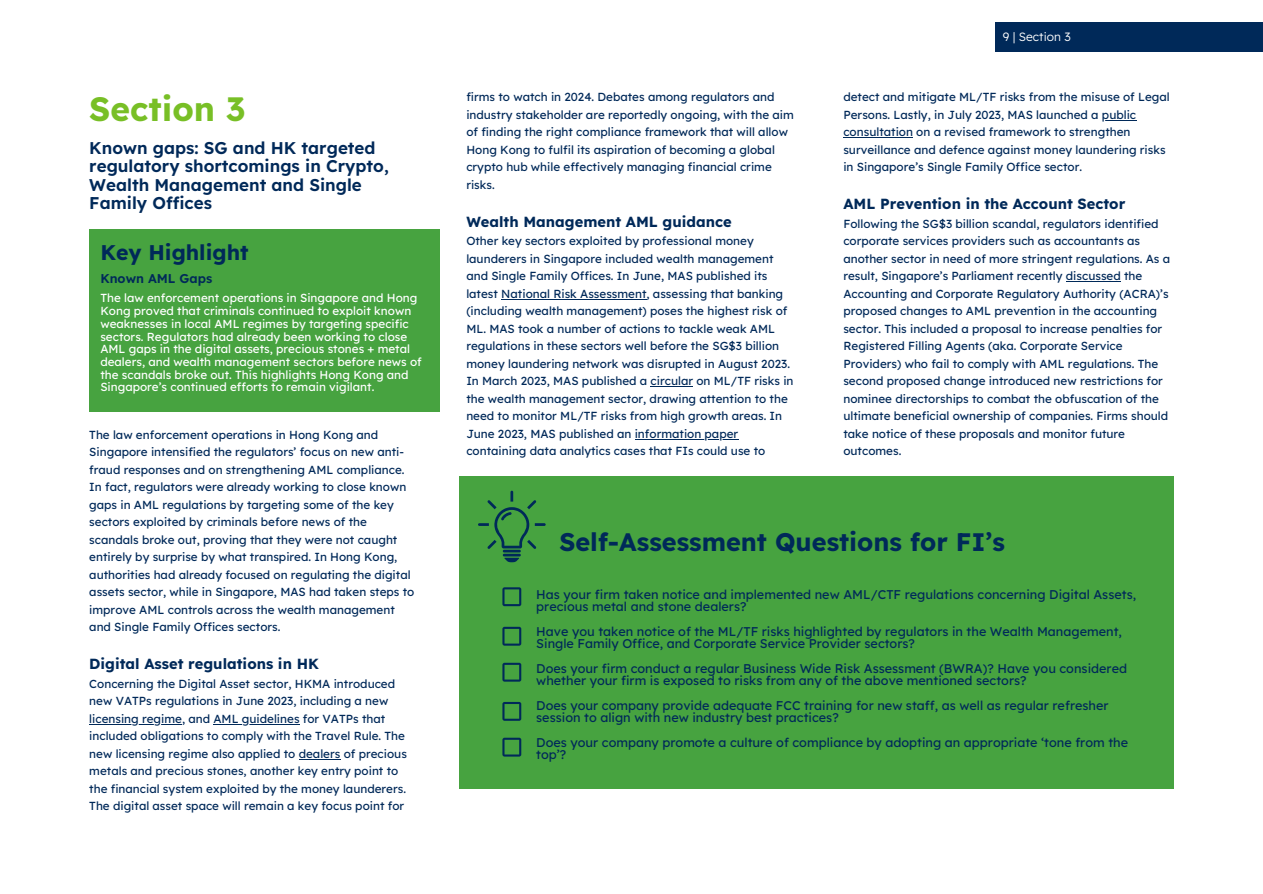
<style>
.page{position:relative;width:1263px;height:894px;background:#fff}
.page>*{position:absolute;margin:0;border:0;box-sizing:border-box;transform-origin:0 0}
.t1{font:700 33.45px "Lexend";color:#78bf26}
.t2{font:700 25.35px "Lexend";color:#002959}
.t3{font:700 21.15px "Lexend";color:#002959}
.t4{font:600 16.95px/18.3px "Lexend";color:#002959}
.t5{font:700 14.7px "Lexend";color:#002959}
.t6{font:600 12.75px "Lexend";color:#002959}
.t7{font:12.6px/12.3px "Lexend";color:#002959}
.t8{font:300 12px "Lexend";color:#fff}
.t9{font:11.7px/17.5px "Lexend";color:#002959}
.t10{font:11.7px/12.8px "Lexend";color:#fff}
</style>
<div class="page">
<hr style="left:89px;top:723px;width:93px;height:1px;background:#002959">
<hr style="left:213px;top:723px;width:87px;height:1px;background:#002959">
<hr style="left:299px;top:758px;width:41px;height:1px;background:#002959">
<hr style="left:501px;top:299px;width:146px;height:1px;background:#002959">
<hr style="left:651px;top:386px;width:42px;height:1px;background:#002959">
<hr style="left:635px;top:439px;width:103px;height:1px;background:#002959">
<hr style="left:1102px;top:120px;width:34px;height:1px;background:#002959">
<hr style="left:843px;top:137px;width:70px;height:1px;background:#002959">
<hr style="left:1066px;top:281px;width:55px;height:1px;background:#002959">
<div style="left:89px;top:229px;width:350px;height:183px;background:#47a340"></div>
<div style="left:459px;top:476px;width:714px;height:312px;background:#47a340"></div>
<svg style="left:478px;top:490px;width:67px;height:59px"></svg>
<hr style="left:503px;top:549px;width:18px;height:3px;background:#002959">
<hr style="left:503px;top:553px;width:18px;height:3px;background:#002959">
<svg style="left:504px;top:557px;width:15px;height:5px"></svg>
<svg style="left:502px;top:587px;width:19px;height:19px"></svg>
<svg style="left:502px;top:626px;width:19px;height:19px"></svg>
<svg style="left:502px;top:662px;width:19px;height:19px"></svg>
<svg style="left:502px;top:702px;width:19px;height:18px"></svg>
<svg style="left:502px;top:737px;width:19px;height:19px"></svg>
<div style="left:995px;top:22px;width:268px;height:30px;background:#002959"></div>
<p class="t8" style="left:1003px;top:29px;width:69px">9 | Section 3</p>
<p class="t1" style="left:89px;top:88px;width:158px">Section 3</p>
<p class="t9" style="left:466px;top:88px;width:329px">firms to watch in 2024. Debates among regulators and industry stakeholder are reportedly ongoing, with the aim of finding the right compliance framework that will allow Hong Kong to fulfil its aspiration of becoming a global crypto hub while effectively managing financial crime risks.</p>
<p class="t5" style="left:466px;top:212px;width:267px">Wealth Management AML guidance</p>
<p class="t9" style="left:466px;top:232px;width:329px">Other key sectors exploited by professional money launderers in Singapore included wealth management and Single Family Offices. In June, MAS published its latest National Risk Assessment, assessing that banking (including wealth management) poses the highest risk of ML. MAS took a number of actions to tackle weak AML regulations in these sectors well before the SG$3 billion money laundering network was disrupted in August 2023.<br>In March 2023, MAS published a circular on ML/TF risks in the wealth management sector, drawing attention to the need to monitor ML/TF risks from high growth areas. In June 2023, MAS published an information paper</p>
<p class="t9" style="left:466px;top:442px;width:300px">containing data analytics cases that FIs could use to</p>
<p class="t9" style="left:843px;top:88px;width:328px">detect and mitigate ML/TF risks from the misuse of Legal<br>Persons. Lastly, in July 2023, MAS launched a public</p>
<p class="t9" style="left:843px;top:123px;width:324px">consultation on a revised framework to strengthen surveillance and defence against money laundering risks in Singapore’s Single Family Office sector.</p>
<p class="t5" style="left:843px;top:194px;width:283px">AML Prevention in the Account Sector</p>
<p class="t9" style="left:843px;top:214px;width:317px">Following the SG$3 billion scandal, regulators identified corporate services providers such as accountants as</p>
<p class="t9" style="left:843px;top:249px;width:328px">another sector in need of more stringent regulations. As a result, Singapore’s Parliament recently discussed the Accounting and Corporate Regulatory Authority (ACRA)’s proposed changes to AML prevention in the accounting sector. This included a proposal to increase penalties for Registered Filling Agents (aka. Corporate Service Providers) who fail to comply with AML regulations. The second proposed change introduced new restrictions for nominee directorships to combat the obfuscation of the ultimate beneficial ownership of companies. Firms should take notice of these proposals and monitor future outcomes.</p>
<p class="t4" style="left:89px;top:138px;width:301px">Known gaps: SG and HK targeted regulatory shortcomings in Crypto,<br>Wealth Management and Single<br>Family Offices</p>
<p class="t3" style="left:100px;top:239px;width:150px">Key Highlight</p>
<p class="t10" style="left:100px;top:291px;width:323px">The law enforcement operations in Singapore and Hong Kong proved that criminals continued to exploit known weaknesses in local AML regimes by targeting specific sectors. Regulators had already been working to close AML gaps in the digital assets, precious stones + metal dealers, and wealth management sectors before news of the scandals broke out. This highlights Hong Kong and Singapore’s continued efforts to remain vigilant.</p>
<h2 class="t6" style="left:100px;top:270px;width:113px">Known AML Gaps</h2>
<p class="t9" style="left:89px;top:425px;width:327px">The law enforcement operations in Hong Kong and Singapore intensified the regulators’ focus on new anti&shy;fraud responses and on strengthening AML compliance.<br>In fact, regulators were already working to close known gaps in AML regulations by targeting some of the key sectors exploited by criminals before news of the scandals broke out, proving that they were not caught entirely by surprise by what transpired. In Hong Kong, authorities had already focused on regulating the digital assets sector, while in Singapore, MAS had taken steps to improve AML controls across the wealth management and Single Family Offices sectors.</p>
<h1 class="t5" style="left:89px;top:654px;width:231px">Digital Asset regulations in HK</h1>
<h4 class="t9" style="left:89px;top:674px;width:307px">Concerning the Digital Asset sector, HKMA introduced new VATPs regulations in June 2023, including a new</h4>
<h3 class="t9" style="left:89px;top:709px;width:298px">licensing regime, and AML guidelines for VATPs that</h3>
<h5 class="t9" style="left:89px;top:726px;width:319px">included obligations to comply with the Travel Rule. The new licensing regime also applied to dealers of precious metals and precious stones, another key entry point to the financial system exploited by the money launderers.<br>The digital asset space will remain a key focus point for</h5>
<p class="t2" style="left:559px;top:525px;width:447px">Self-Assessment Questions for FI’s</p>
<p class="t7" style="left:536px;top:587px;width:601px">Has your firm taken notice and implemented new AML/CTF regulations concerning Digital Assets, precious metal and stone dealers?</p>
<p class="t7" style="left:536px;top:624px;width:587px">Have you taken notice of the ML/TF risks highlighted by regulators in the Wealth Management,<br>Single Family Office, and Corporate Service Provider sectors?</p>
<p class="t7" style="left:536px;top:661px;width:592px">Does your firm conduct a regular Business Wide Risk Assessment (BWRA)? Have you considered whether your firm is exposed to risks from any of the above mentioned sectors?</p>
<p class="t7" style="left:536px;top:698px;width:574px">Does your company provide adequate FCC training for new staff, as well as regular refresher session to align with new industry best practices?</p>
<p class="t7" style="left:536px;top:735px;width:593px">Does your company promote a culture of compliance by adopting an appropriate ‘tone from the top’?</p>
</div>
